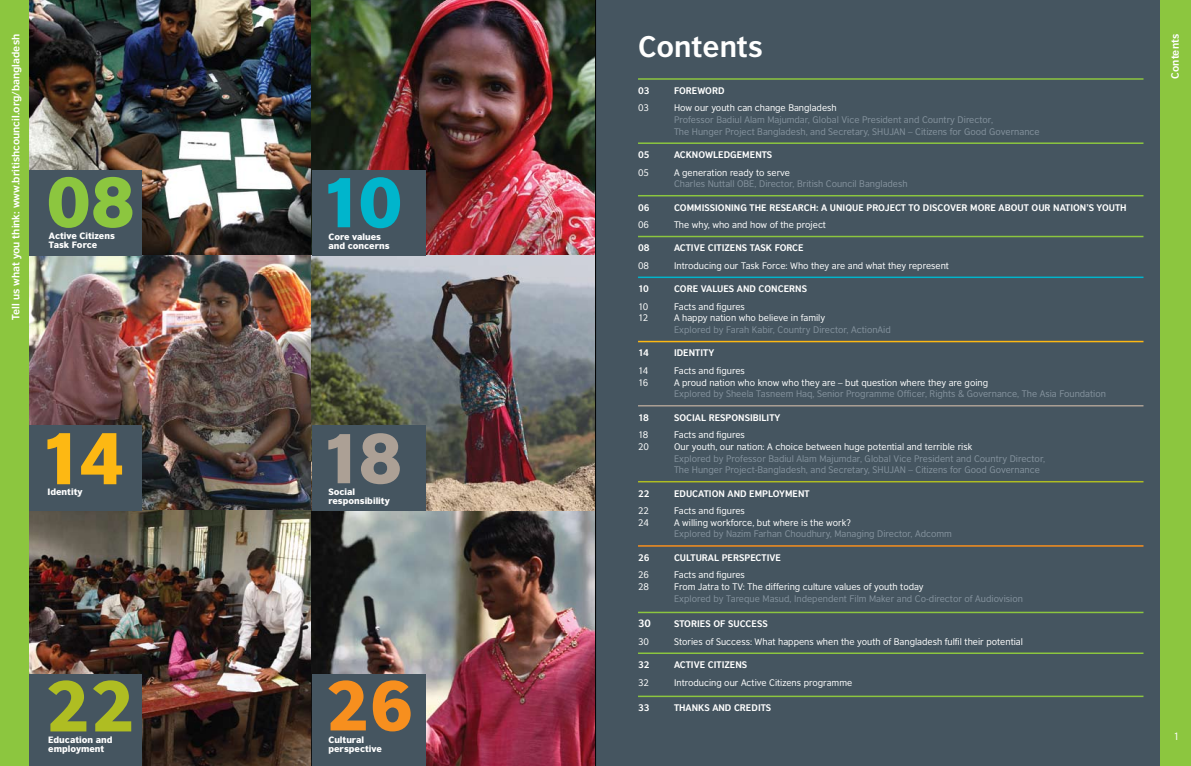
<style>
.page{position:relative;width:1191px;height:766px;background:#fff}
.page>*{position:absolute;margin:0;border:0;box-sizing:border-box;transform-origin:0 0}
.t1{font:700 28px "British Council Sans";color:#fff}
.t2{font:700 10px "British Council Sans";color:#fff}
.t3{font:10px "British Council Sans";color:#fff}
.t4{font:9px/11.7px "British Council Sans";color:#84929d}
.t5{font:9px "British Council Sans";color:#fff}
.t6{font:700 9px "British Council Sans";color:#fff}
.t7{font:900 8.6px/9px "British Council Sans";color:#fff}
</style>
<div class="page">
<img style="left:28px;top:0;width:284px;height:255px">
<img style="left:28px;top:255px;width:284px;height:255px">
<img style="left:312px;top:0;width:283px;height:255px">
<img style="left:28px;top:510px;width:284px;height:255px">
<img style="left:312px;top:510px;width:283px;height:255px">
<img style="left:312px;top:255px;width:283px;height:255px">
<div style="left:595px;top:0;width:566px;height:765px;background:#455560"></div>
<hr style="left:595px;top:0;width:1px;height:765px;background:#000">
<hr style="left:638px;top:78px;width:505px;height:2px;background:#8cc63f">
<hr style="left:638px;top:142px;width:505px;height:2px;background:#8cc63f">
<hr style="left:638px;top:195px;width:505px;height:1px;background:#8cc63f">
<hr style="left:638px;top:236px;width:505px;height:1px;background:#8cc63f">
<hr style="left:638px;top:276px;width:505px;height:2px;background:#00b5cc">
<hr style="left:638px;top:341px;width:505px;height:1px;background:#fdb813">
<hr style="left:638px;top:405px;width:505px;height:1px;background:#aca095">
<hr style="left:638px;top:481px;width:505px;height:1px;background:#afbd22">
<hr style="left:638px;top:545px;width:505px;height:1px;background:#f78f1e">
<hr style="left:638px;top:611px;width:505px;height:2px;background:#8cc63f">
<hr style="left:638px;top:652px;width:505px;height:1px;background:#8cc63f">
<hr style="left:638px;top:695px;width:505px;height:2px;background:#8cc63f">
<div style="left:1161px;top:0;width:30px;height:765px;background:#8cc63f"></div>
<div style="left:28px;top:170px;width:114px;height:85px;background:#455560"></div>
<svg style="left:49px;top:177px;width:83px;height:51px"></svg>
<div style="left:28px;top:425px;width:114px;height:85px;background:#455560"></div>
<div style="left:28px;top:674px;width:114px;height:91px;background:#455560"></div>
<div style="left:312px;top:425px;width:113px;height:85px;background:#455560"></div>
<div style="left:312px;top:674px;width:113px;height:91px;background:#455560"></div>
<div style="left:312px;top:170px;width:113px;height:85px;background:#455560"></div>
<svg style="left:328px;top:177px;width:72px;height:51px"></svg>
<svg style="left:47px;top:433px;width:75px;height:51px"></svg>
<svg style="left:328px;top:433px;width:72px;height:51px"></svg>
<svg style="left:328px;top:680px;width:83px;height:51px"></svg>
<svg style="left:48px;top:680px;width:83px;height:51px"></svg>
<div style="left:0;top:0;width:28px;height:765px;background:#8cc63f"></div>
<p class="t2" style="left:10px;top:320px;width:287px;rotate:-90deg">TELL US WHAT YOU THINK: WWW.BRITISHCOUNCIL.ORG/BANGLADESH</p>
<p class="t7" style="left:49px;top:231px;width:68px">Active Citizens<br>Task Force</p>
<p class="t7" style="left:328px;top:232px;width:63px">Core values and concerns</p>
<p class="t7" style="left:47px;top:487px;width:37px">Identity</p>
<p class="t7" style="left:328px;top:487px;width:63px">Social responsibility</p>
<p class="t7" style="left:48px;top:734px;width:66px">Education and employment</p>
<p class="t7" style="left:328px;top:734px;width:55px">Cultural perspective</p>
<h1 class="t1" style="left:638px;top:29px;width:126px">CONTENTS</h1>
<p class="t6" style="left:638px;top:85px;width:13px">03</p>
<p class="t6" style="left:674px;top:85px;width:52px">FOREWORD</p>
<p class="t5" style="left:638px;top:103px;width:13px">03</p>
<p class="t5" style="left:674px;top:103px;width:164px">How our youth can change Bangladesh</p>
<p class="t4" style="left:674px;top:114px;width:367px">Professor Badiul Alam Majumdar, Global Vice President and Country Director,<br>The Hunger Project Bangladesh, and Secretary, SHUJAN – Citizens for Good Governance</p>
<p class="t6" style="left:638px;top:149px;width:13px">05</p>
<p class="t6" style="left:674px;top:149px;width:100px">ACKNOWLEDGEMENTS</p>
<p class="t5" style="left:638px;top:167px;width:13px">05</p>
<p class="t5" style="left:674px;top:167px;width:118px">A generation ready to serve</p>
<p class="t4" style="left:674px;top:178px;width:235px">Charles Nuttall OBE, Director, British Council Bangladesh</p>
<p class="t6" style="left:638px;top:202px;width:13px">06</p>
<p class="t6" style="left:674px;top:202px;width:454px">COMMISSIONING THE RESEARCH: A UNIQUE PROJECT TO DISCOVER MORE ABOUT OUR NATION’S YOUTH</p>
<p class="t5" style="left:638px;top:219px;width:13px">06</p>
<p class="t5" style="left:674px;top:219px;width:153px">The why, who and how of the project</p>
<p class="t6" style="left:638px;top:242px;width:13px">08</p>
<p class="t6" style="left:674px;top:242px;width:131px">ACTIVE CITIZENS TASK FORCE</p>
<p class="t5" style="left:638px;top:260px;width:13px">08</p>
<p class="t5" style="left:674px;top:260px;width:276px">Introducing our Task Force: Who they are and what they represent</p>
<p class="t6" style="left:638px;top:283px;width:12px">10</p>
<p class="t6" style="left:674px;top:283px;width:134px">CORE VALUES AND CONCERNS</p>
<p class="t5" style="left:638px;top:301px;width:12px">10</p>
<p class="t5" style="left:674px;top:301px;width:72px">Facts and figures</p>
<p class="t5" style="left:638px;top:312px;width:12px">12</p>
<p class="t5" style="left:674px;top:312px;width:153px">A happy nation who believe in family</p>
<p class="t4" style="left:674px;top:324px;width:218px">Explored by Farah Kabir, Country Director, ActionAid</p>
<p class="t6" style="left:638px;top:347px;width:26px">14 I</p>
<p class="t6" style="left:677px;top:347px;width:39px">DENTITY</p>
<p class="t5" style="left:638px;top:365px;width:12px">14</p>
<p class="t5" style="left:674px;top:365px;width:72px">Facts and figures</p>
<p class="t5" style="left:638px;top:377px;width:12px">16</p>
<p class="t5" style="left:674px;top:377px;width:316px">A proud nation who know who they are – but question where they are going</p>
<p class="t4" style="left:674px;top:388px;width:433px">Explored by Sheela Tasneem Haq, Senior Programme Officer, Rights &amp; Governance, The Asia Foundation</p>
<p class="t6" style="left:638px;top:411px;width:27px">18 S</p>
<p class="t6" style="left:679px;top:411px;width:103px">OCIAL RESPONSIBILITY</p>
<p class="t5" style="left:638px;top:429px;width:12px">18</p>
<p class="t5" style="left:674px;top:429px;width:72px">Facts and figures</p>
<p class="t5" style="left:638px;top:441px;width:13px">20</p>
<p class="t5" style="left:674px;top:441px;width:300px">Our youth, our nation: A choice between huge potential and terrible risk</p>
<p class="t4" style="left:674px;top:452px;width:372px">Explored by Professor Badiul Alam Majumdar, Global Vice President and Country Director,<br>The Hunger Project-Bangladesh, and Secretary, SHUJAN – Citizens for Good Governance</p>
<p class="t6" style="left:638px;top:487px;width:28px">22 E</p>
<p class="t6" style="left:679px;top:487px;width:130px">DUCATION AND EMPLOYMENT</p>
<p class="t5" style="left:638px;top:505px;width:13px">22</p>
<p class="t5" style="left:674px;top:505px;width:72px">Facts and figures</p>
<p class="t5" style="left:638px;top:517px;width:13px">24</p>
<p class="t5" style="left:674px;top:517px;width:178px">A willing workforce, but where is the work?</p>
<p class="t4" style="left:674px;top:528px;width:279px">Explored by Nazim Farhan Choudhury, Managing Director, Adcomm</p>
<p class="t6" style="left:638px;top:551px;width:13px">26</p>
<p class="t6" style="left:674px;top:551px;width:108px">CULTURAL PERSPECTIVE</p>
<p class="t5" style="left:638px;top:569px;width:13px">26</p>
<p class="t5" style="left:674px;top:569px;width:72px">Facts and figures</p>
<p class="t5" style="left:638px;top:581px;width:13px">28</p>
<p class="t5" style="left:674px;top:581px;width:251px">From Jatra to TV: The differing culture values of youth today</p>
<p class="t4" style="left:674px;top:592px;width:350px">Explored by Tareque Masud, Independent Film Maker and Co-director of Audiovision</p>
<p class="t2" style="left:638px;top:617px;width:14px">30</p>
<p class="t6" style="left:674px;top:618px;width:95px">STORIES OF SUCCESS</p>
<p class="t5" style="left:638px;top:636px;width:13px">30</p>
<p class="t5" style="left:674px;top:636px;width:350px">Stories of Success: What happens when the youth of Bangladesh fulfil their potential</p>
<p class="t6" style="left:638px;top:659px;width:13px">32</p>
<p class="t6" style="left:674px;top:659px;width:75px">ACTIVE CITIZENS</p>
<p class="t5" style="left:638px;top:676px;width:13px">32</p>
<p class="t5" style="left:674px;top:676px;width:180px">Introducing our Active Citizens programme</p>
<p class="t6" style="left:638px;top:702px;width:28px">33 T</p>
<p class="t6" style="left:679px;top:702px;width:94px">HANKS AND CREDITS</p>
<p class="t2" style="left:1168px;top:79px;width:46px;rotate:-90deg">CONTENTS</p>
<p class="t3" style="left:1173px;top:730px;width:8px">1</p>
</div>
